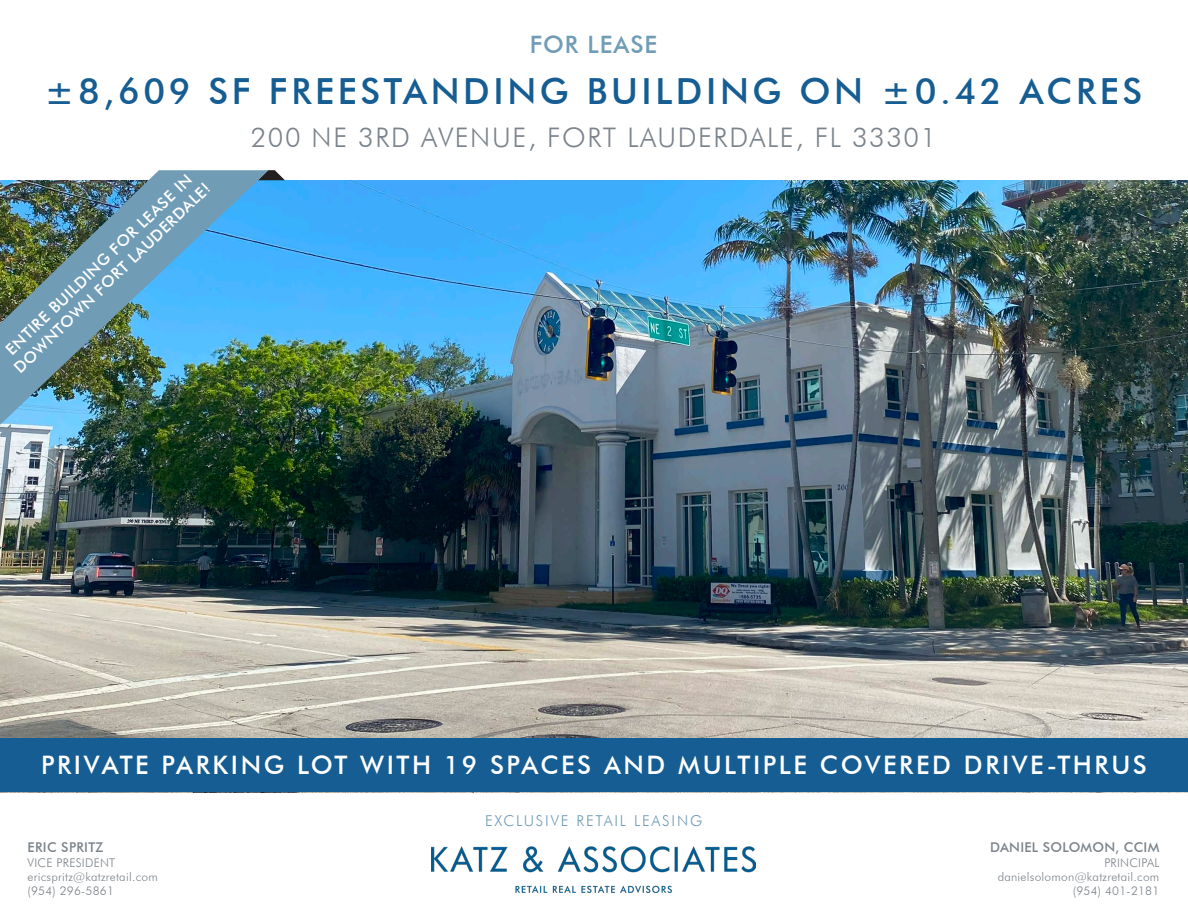
<style>
.page{position:relative;width:1188px;height:918px;background:#fff}
.page>*{position:absolute;margin:0;border:0;box-sizing:border-box;transform-origin:0 0}
.t1{font:500 36px "Futura BT";letter-spacing:.1em;color:#155d92}
.t2{font:300 27px "Futura BT";letter-spacing:.06em;color:#7b838b}
.t3{font:500 25.5px "Futura BT";letter-spacing:.1em;color:#fff}
.t4{font:500 24px "Futura BT";letter-spacing:.04em;color:#709cb6}
.t5{font:500 15.75px "Futura BT";color:#fff}
.t6{font:300 15px "Futura BT";letter-spacing:.12em;color:#709cb6}
.t7{font:500 13.5px "Futura BT";letter-spacing:.02em;color:#7b838b}
.t8{font:300 12px "Futura BT";letter-spacing:.02em;color:#7b838b}
</style>
<div class="page">
<img style="left:0;top:180px;width:1188px;height:558px">
<div style="left:0;top:738px;width:1188px;height:54px;background:#155d92"></div>
<img style="left:432px;top:846px;width:324px;height:46px">
<svg style="left:269px;top:170px;width:16px;height:10px"></svg>
<img style="left:0;top:170px;width:269px;height:255px">
<p class="t4" style="left:530px;top:30px;width:129px">FOR LEASE</p>
<p class="t1" style="left:45px;top:70px;width:1099px">±8,609 SF FREESTANDING BUILDING ON ±0.42 ACRES</p>
<p class="t5" style="left:2px;top:345px;width:253px;rotate:-44deg">ENTIRE BUILDING FOR LEASE IN</p>
<p class="t5" style="left:10px;top:363px;width:267px;rotate:-44deg">DOWNTOWN FORT LAUDERDALE!</p>
<p class="t2" style="left:251px;top:121px;width:687px">200 NE 3RD AVENUE, FORT LAUDERDALE, FL 33301</p>
<p class="t3" style="left:41px;top:749px;width:1107px">PRIVATE PARKING LOT WITH 19 SPACES AND MULTIPLE COVERED DRIVE-THRUS</p>
<p class="t6" style="left:485px;top:811px;width:219px">EXCLUSIVE RETAIL LEASING</p>
<p class="t7" style="left:28px;top:839px;width:77px">ERIC SPRITZ</p>
<p class="t8" style="left:28px;top:855px;width:89px">VICE PRESIDENT</p>
<p class="t8" style="left:28px;top:870px;width:132px">ericspritz@katzretail.com</p>
<p class="t8" style="left:28px;top:884px;width:88px">(954) 296-5861</p>
<p class="t7" style="left:990px;top:839px;width:171px">DANIEL SOLOMON, CCIM</p>
<p class="t8" style="left:1104px;top:855px;width:57px">PRINCIPAL</p>
<p class="t8" style="left:998px;top:870px;width:163px">danielsolomon@katzretail.com</p>
<p class="t8" style="left:1073px;top:884px;width:88px">(954) 401-2181</p>
</div>
